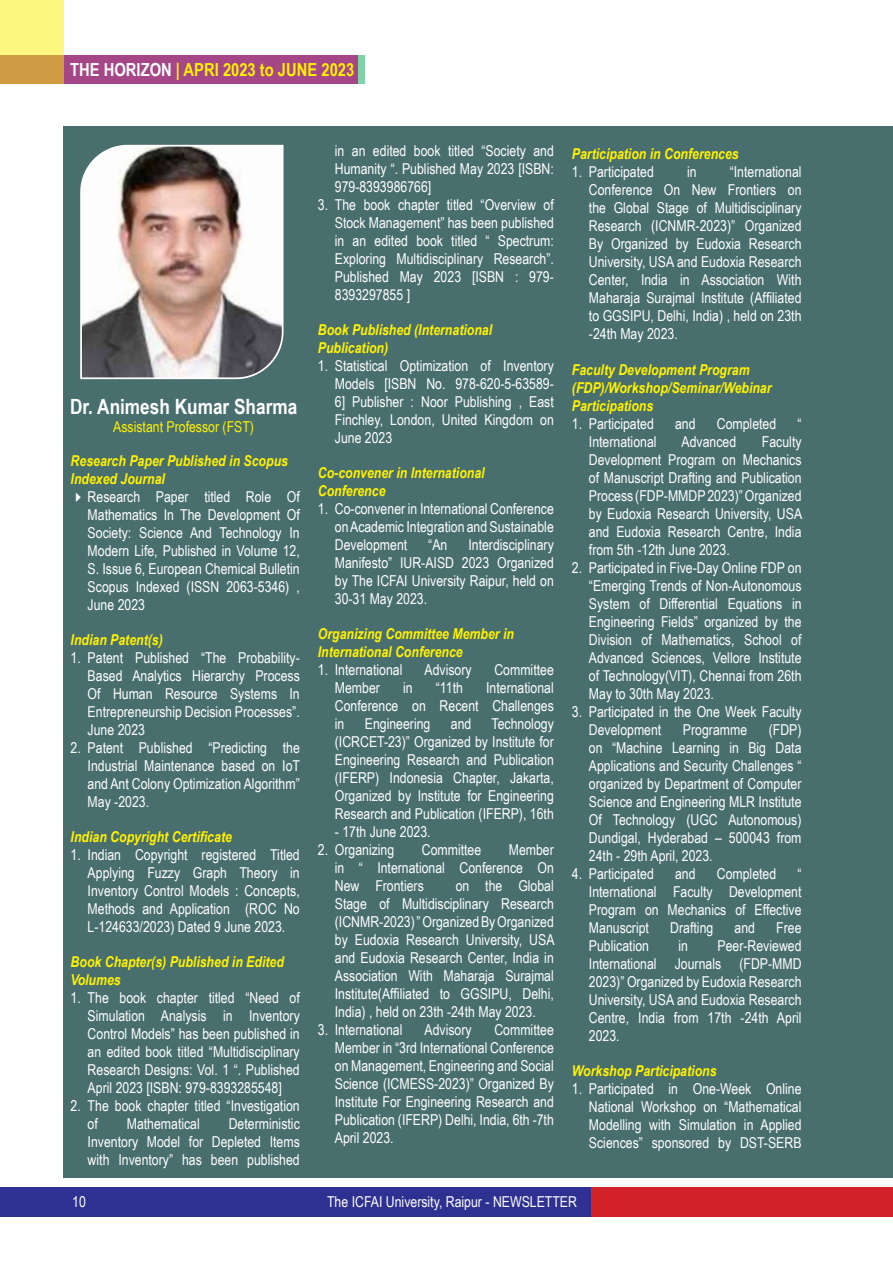
<style>
.page{position:relative;width:893px;height:1263px;background:#fff}
.page>*{position:absolute;margin:0;border:0;box-sizing:border-box;transform-origin:0 0}
.t1{font:700 21px "Arial Narrow";color:#fff}
.t2{font:700 18px "Arial Narrow";color:#fff200}
.t3{font:15px/18px "Arial Narrow";color:#fff;text-align:justify}
.t4{font:italic 700 15px/18px "Arial Narrow";color:#fff200}
.t5{font:15px "Arial Narrow";color:#fff200}
.s1{color:#fff}
</style>
<div class="page">
<div style="left:64px;top:126px;width:829px;height:1052px;background:#496e6e"></div>
<svg style="left:80px;top:144px;width:204px;height:236px;background:#b7aaa5"></svg>
<div style="left:0;top:55px;width:357px;height:28px;background:#a54686"></div>
<svg style="left:0;top:0;width:64px;height:83px;background:#efd86b"></svg>
<div style="left:357px;top:55px;width:7px;height:28px;background:#80d2a8"></div>
<div style="left:0;top:1187px;width:591px;height:29px;background:#2e3092"></div>
<div style="left:591px;top:1187px;width:301px;height:29px;background:#d2232a"></div>
<p class="t2" style="left:70px;top:56px;width:286px"><span class="s1">THE HORIZON</span> | APRI 2023 to JUNE 2023</p>
<h1 class="t1" style="left:70px;top:391px;width:229px">Dr. Animesh Kumar Sharma</h1>
<p class="t5" style="left:113px;top:416px;width:142px">Assistant Professor (FST)</p>
<p class="t4" style="left:71px;top:451px;width:219px">Research Paper Published in Scopus<br>Indexed Journal</p>
<p class="t3" style="left:88px;top:487px;width:214px">Research Paper titled Role Of Mathematics In The Development Of Society: Science And Technology In Modern Life, Published in Volume 12, S. Issue 6, European Chemical Bulletin Scopus Indexed (ISSN 2063-5346) , June 2023</p>
<p class="t4" style="left:71px;top:630px;width:94px">Indian Patent(s)</p>
<p class="t3" style="left:88px;top:648px;width:214px;text-indent:-17px">1. Patent Published “The Probability-Based Analytics Hierarchy Process Of Human Resource Systems In Entrepreneurship Decision Processes”.<br>June 2023</p>
<p class="t3" style="left:88px;top:738px;width:214px;text-indent:-17px">2. Patent Published “Predicting the Industrial Maintenance based on IoT and Ant Colony Optimization Algorithm” May -2023.</p>
<p class="t4" style="left:71px;top:827px;width:163px">Indian Copyright Certificate</p>
<p class="t3" style="left:88px;top:845px;width:214px;text-indent:-17px">1. Indian Copyright registered Titled Applying Fuzzy Graph Theory in Inventory Control Models : Concepts, Methods and Application (ROC No L-124633/2023) Dated 9 June 2023.</p>
<p class="t4" style="left:71px;top:952px;width:215px">Book Chapter(s) Published in Edited<br>Volumes</p>
<p class="t3" style="left:88px;top:988px;width:214px;text-indent:-17px">1. The book chapter titled “Need of Simulation Analysis in Inventory Control Models” has been published in an edited book titled “Multidisciplinary Research Designs: Vol. 1 “. Published April 2023 [ISBN: 979-8393285548]</p>
<p class="t3" style="left:88px;top:1096px;width:214px;text-indent:-17px">2. The book chapter titled “Investigation of</p>
<p class="t3" style="left:88px;top:1114px;width:214px;text-indent:141px">Deterministic Inventory Model for Depleted Items with Inventory” has been published</p>
<p class="t3" style="left:127px;top:1114px;width:75px">Mathematical</p>
<p class="t3" style="left:335px;top:141px;width:221px">in an edited book titled “Society and Humanity “. Published May 2023 [ISBN:<br>979-8393986766]</p>
<p class="t3" style="left:335px;top:195px;width:221px;text-indent:-17px">3. The book chapter titled “Overview of Stock Management” has been published in an edited book titled “ Spectrum:<br>Exploring Multidisciplinary Research”.<br>Published May 2023 [ISBN : 979- 8393297855 ]</p>
<p class="t4" style="left:318px;top:320px;width:176px">Book Published (International<br>Publication)</p>
<p class="t3" style="left:335px;top:356px;width:221px;text-indent:-17px">1. Statistical Optimization of Inventory Models [ISBN No. 978-620-5-63589- 6] Publisher : Noor Publishing , East Finchley, London, United Kingdom on June 2023</p>
<p class="t4" style="left:318px;top:463px;width:168px">Co-convener in International<br>Conference</p>
<p class="t3" style="left:335px;top:499px;width:221px;text-indent:-17px">1. Co-convener in International Conference on Academic Integration and Sustainable Development</p>
<p class="t3" style="left:335px;top:535px;width:221px;text-indent:134px">Interdisciplinary Manifesto” IUR-AISD 2023 Organized by The ICFAI University Raipur, held on 30-31 May 2023.</p>
<p class="t4" style="left:318px;top:624px;width:198px">Organizing Committee Member in<br>International Conference</p>
<p class="t3" style="left:318px;top:660px;width:86px">1. International</p>
<p class="t3" style="left:425px;top:660px;width:49px">Advisory</p>
<p class="t3" style="left:494px;top:660px;width:61px">Committee</p>
<p class="t3" style="left:335px;top:678px;width:47px">Member</p>
<p class="t3" style="left:403px;top:678px;width:11px">in</p>
<p class="t3" style="left:436px;top:678px;width:29px">“11th</p>
<p class="t3" style="left:428px;top:535px;width:21px">“An</p>
<p class="t3" style="left:335px;top:678px;width:221px;text-indent:151px">International Conference on Recent Challenges in</p>
<p class="t3" style="left:335px;top:714px;width:221px;text-indent:157px">Technology (ICRCET-23)” Organized by Institute for Engineering Research and Publication (IFERP) Indonesia Chapter, Jakarta, Organized by Institute for Engineering Research and Publication (IFERP), 16th</p>
<p class="t3" style="left:335px;top:822px;width:97px">- 17th June 2023.</p>
<p class="t3" style="left:318px;top:840px;width:78px">2. Organizing</p>
<p class="t3" style="left:422px;top:840px;width:61px">Committee</p>
<p class="t3" style="left:365px;top:714px;width:67px">Engineering</p>
<p class="t3" style="left:451px;top:714px;width:22px">and</p>
<p class="t3" style="left:335px;top:840px;width:221px;text-indent:174px">Member in “ International Conference On New Frontiers</p>
<p class="t3" style="left:335px;top:876px;width:221px;text-indent:121px">on the Global Stage of Multidisciplinary Research (ICNMR-2023) ” Organized By Organized by Eudoxia Research University, USA and Eudoxia Research Center, India in Association With Maharaja Surajmal Institute(Affiliated to GGSIPU, Delhi, India) , held on 23th -24th May 2023.</p>
<p class="t3" style="left:318px;top:1020px;width:86px">3. International</p>
<p class="t3" style="left:425px;top:1020px;width:49px">Advisory</p>
<p class="t3" style="left:335px;top:1020px;width:221px;text-indent:160px">Committee Member in “3rd International Conference on Management, Engineering and Social Science (ICMESS-2023)” Organized By Institute For Engineering Research and Publication (IFERP) Delhi, India, 6th -7th April 2023.</p>
<p class="t4" style="left:572px;top:144px;width:168px">Participation in Conferences</p>
<p class="t3" style="left:572px;top:163px;width:83px">1. Participated</p>
<p class="t3" style="left:687px;top:163px;width:11px">in</p>
<p class="t3" style="left:589px;top:163px;width:214px;text-indent:141px">“International Conference On New Frontiers on the Global Stage of Multidisciplinary Research (ICNMR-2023)” Organized By Organized by Eudoxia Research University, USA and Eudoxia Research Center, India in Association With Maharaja Surajmal Institute (Affiliated to GGSIPU, Delhi, India) , held on 23th -24th May 2023.</p>
<p class="t4" style="left:572px;top:359px;width:201px">Faculty Development Program (FDP)/Workshop/Seminar/Webinar<br>Participations</p>
<p class="t3" style="left:572px;top:414px;width:83px">1. Participated</p>
<p class="t3" style="left:675px;top:414px;width:22px">and</p>
<p class="t3" style="left:717px;top:414px;width:61px">Completed</p>
<p class="t3" style="left:797px;top:414px;width:6px">“</p>
<p class="t3" style="left:589px;top:432px;width:69px">International</p>
<p class="t3" style="left:682px;top:432px;width:56px">Advanced</p>
<p class="t3" style="left:589px;top:432px;width:215px;text-indent:173px">Faculty Development Program on Mechanics of Manuscript Drafting and Publication Process (FDP-MMDP 2023)” Organized by Eudoxia Research University, USA and Eudoxia Research Centre, India from 5th -12th June 2023.</p>
<p class="t3" style="left:589px;top:558px;width:214px;text-indent:-17px">2. Participated in Five-Day Online FDP on “Emerging Trends of Non-Autonomous System of Differential Equations in Engineering Fields” organized by the Division of Mathematics, School of Advanced Sciences, Vellore Institute of Technology(VIT), Chennai from 26th May to 30th May 2023.</p>
<p class="t3" style="left:589px;top:702px;width:214px;text-indent:-17px">3. Participated in the One Week Faculty<br>Development</p>
<p class="t3" style="left:589px;top:720px;width:214px;text-indent:180px">(FDP) on “Machine Learning in Big Data Applications and Security Challenges “ organized by Department of Computer Science and Engineering MLR Institute Of Technology (UGC Autonomous)<br>Dundigal, Hyderabad – 500043 from 24th - 29th April, 2023.</p>
<p class="t3" style="left:572px;top:864px;width:83px">4. Participated</p>
<p class="t3" style="left:675px;top:864px;width:22px">and</p>
<p class="t3" style="left:717px;top:864px;width:61px">Completed</p>
<p class="t3" style="left:683px;top:720px;width:66px">Programme</p>
<p class="t3" style="left:589px;top:864px;width:214px;text-indent:209px">“ International Faculty Development Program on Mechanics of Effective Manuscript</p>
<p class="t3" style="left:670px;top:918px;width:45px">Drafting</p>
<p class="t3" style="left:734px;top:918px;width:22px">and</p>
<p class="t3" style="left:776px;top:918px;width:27px">Free</p>
<p class="t3" style="left:589px;top:936px;width:214px;text-indent:129px">Peer-Reviewed International Journals (FDP-MMD 2023)” Organized by Eudoxia Research University, USA and Eudoxia Research Centre, India from 17th -24th April 2023.</p>
<p class="t4" style="left:572px;top:1060px;width:146px">Workshop Participations</p>
<p class="t3" style="left:589px;top:1079px;width:214px;text-indent:-17px">1. Participated in One-Week Online National Workshop on “Mathematical Modelling with Simulation in Applied Sciences” sponsored by DST-SERB</p>
<p class="t3" style="left:589px;top:936px;width:62px">Publication</p>
<p class="t3" style="left:678px;top:936px;width:11px">in</p>
<p class="t3" style="left:72px;top:1192px;width:15px">10</p>
<p class="t3" style="left:327px;top:1192px;width:251px">The ICFAI University, Raipur - NEWSLETTER</p>
</div>
